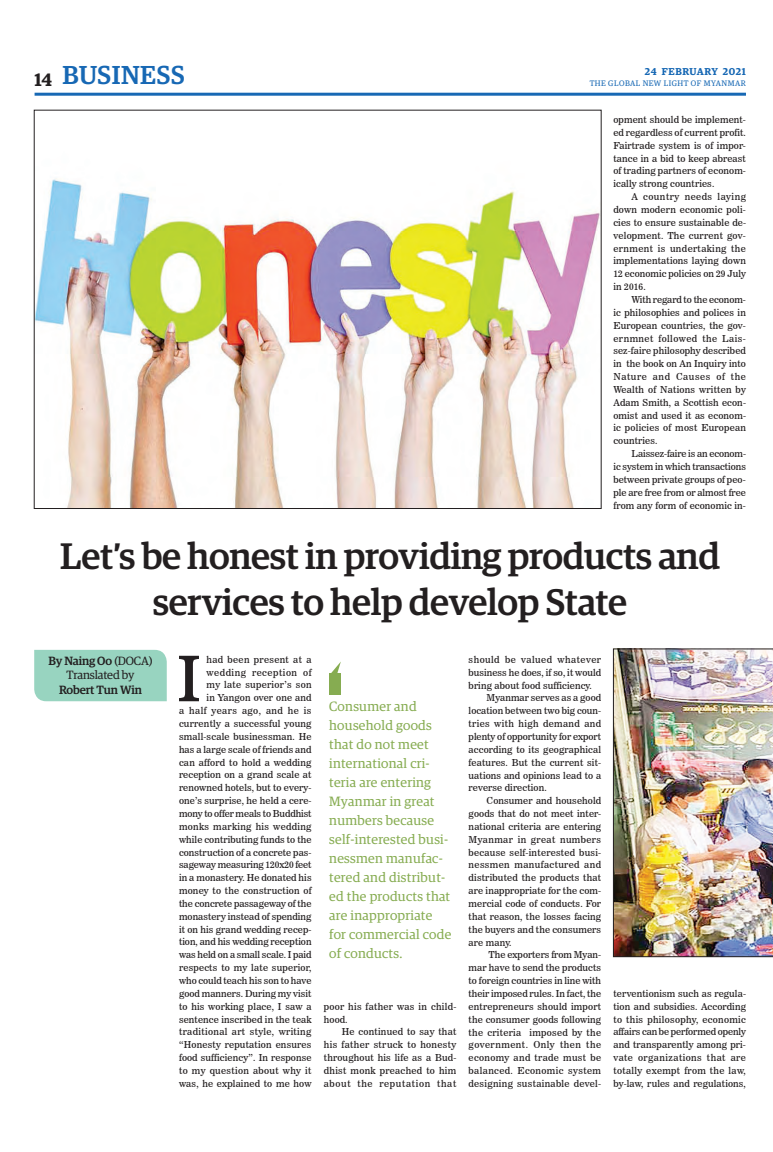
<style>
.page{position:relative;width:773px;height:1152px;background:#fff}
.page>*{position:absolute;margin:0;border:0;box-sizing:border-box;transform-origin:0 0}
.t1{font:62.4px "News 706 BT Roman C";color:#231f20}
.t2{font:500 37px/46.4px "Guardian Egyp";letter-spacing:-.01em;color:#231f20;text-align:center}
.t3{font:500 26px "Guardian Egyp";letter-spacing:.02em;color:#1768b4}
.t4{font:600 18px "Guardian Egyp";color:#231f20}
.t5{font:13.5px/19px "Guardian Egyp";letter-spacing:.02em;color:#86ac51}
.t6{font:12px/14.4px "Guardian Egyp";letter-spacing:-.01em;color:#231f20;text-align:center}
.t7{font:500 12px "Guardian Egyp";letter-spacing:-.01em;color:#231f20}
.t8{font:600 10px "Guardian Egyp";letter-spacing:.06em;color:#1768b4}
.t9{font:9.5px/12.9px "News 706 BT Roman C";letter-spacing:.01em;color:#231f20;text-align:justify}
.t10{font:9.5px "News 706 BT Roman C";letter-spacing:.035em;color:#231f20}
.t11{font:9.5px "News 706 BT Roman C";letter-spacing:.03em;color:#231f20}
.t12{font:9.5px "News 706 BT Roman C";letter-spacing:.045em;color:#231f20}
.t13{font:8px "Guardian Egyp";letter-spacing:.06em;color:#1768b4}
.s1{font-weight:500}
</style>
<div class="page">
<hr style="left:35px;top:93px;width:711px;height:3px;background:#1768b4">
<div style="left:34px;top:650px;width:133px;height:51px;background:#98d4c0"></div>
<img style="left:36px;top:178px;width:563px;height:329px">
<img style="left:613px;top:649px;width:160px;height:308px">
<div style="left:329px;top:673px;width:12px;height:21px;background:#86ac51"></div>
<svg style="left:331px;top:662px;width:10px;height:11px"></svg>
<h3 class="t4" style="left:35px;top:67px;width:19px">14</h3>
<h3 class="t3" style="left:62px;top:57px;width:124px">BUSINESS</h3>
<p class="t8" style="left:645px;top:64px;width:102px">24 FEBRUARY 2021</p>
<p class="t13" style="left:589px;top:78px;width:158px">THE GLOBAL NEW LIGHT OF MYANMAR</p>
<p class="t9" style="left:613px;top:113px;width:134px">opment should be implement&shy;ed regardless of current profit.<br>Fairtrade system is of impor&shy;tance in a bid to keep abreast of trading partners of econom&shy;ically strong countries.</p>
<p class="t9" style="left:613px;top:190px;width:134px;text-indent:18px">A country needs laying down modern economic poli&shy;cies to ensure sustainable de&shy;velopment. The current gov&shy;ernment is undertaking the implementations laying down 12 economic policies on 29 July in 2016.</p>
<p class="t9" style="left:613px;top:293px;width:134px;text-indent:18px">With regard to the econom&shy;ic philosophies and polices in European countries, the gov&shy;ernmnet followed the Lais&shy;sez-faire philosophy described in the book on An Inquiry into Nature and Causes of the Wealth of Nations written by Adam Smith, a Scottish econ&shy;omist and used it as econom&shy;ic policies of most European countries.</p>
<p class="t9" style="left:613px;top:447px;width:134px;text-indent:18px">Laissez-faire is an econom&shy;ic system in which transactions between private groups of peo&shy;ple are free from or almost free from any form of economic in-</p>
<h2 class="t2" style="left:60px;top:530px;width:661px">Let’s be honest in providing products and services to help develop State</h2>
<p class="t6" style="left:48px;top:653px;width:105px"><span class="s1">By Naing Oo</span> (DOCA)<br>Translated by</p>
<p class="t7" style="left:59px;top:681px;width:84px">Robert Tun Win</p>
<p class="t9" style="left:179px;top:653px;width:134px;text-align:right">had been present at a wedding reception of<br>my late superior’s son<br>in Yangon over one and<br>a half years ago, and he is currently a successful young small-scale businessman. He has a large scale of friends and can afford to hold a wedding reception on a grand scale at renowned hotels, but to every&shy;one’s surprise, he held a cere&shy;mony to offer meals to Buddhist monks marking his wedding while contributing funds to the construction of a concrete pas&shy;sageway measuring 120x20 feet in a monastery. He donated his money to the construction of the concrete passageway of the monastery instead of spending it on his grand wedding recep&shy;tion, and his wedding reception was held on a small scale. I paid respects to my late superior, who could teach his son to have good manners. During my visit to his working place, I saw a sentence inscribed in the teak traditional art style, writing “Honesty reputation ensures food sufficiency”. In response to my question about why it was, he explained to me how</p>
<h1 class="t1" style="left:177px;top:641px;width:25px">I</h1>
<p class="t5" style="left:329px;top:696px;width:124px">Consumer and household goods that do not meet international cri&shy;teria are entering<br>Myanmar in great numbers because self-interested busi&shy;nessmen manufac&shy;tered and distribut&shy;ed the products that are inappropriate for commercial code of conducts.</p>
<p class="t9" style="left:324px;top:1000px;width:134px">poor his father was in child&shy;hood.</p>
<p class="t9" style="left:324px;top:1026px;width:134px;text-indent:18px">He continued to say that his father struck to honesty throughout his life as a Bud&shy;dhist monk preached to him about the reputation that</p>
<p class="t12" style="left:468px;top:654px;width:134px">should be valued whatever</p>
<p class="t9" style="left:468px;top:666px;width:134px">business he does, if so, it would</p>
<p class="t9" style="left:468px;top:679px;width:125px">bring about food sufficiency.</p>
<p class="t9" style="left:486px;top:692px;width:116px">Myanmar serves as a good</p>
<p class="t9" style="left:468px;top:704px;width:134px">location between two big coun-</p>
<p class="t10" style="left:468px;top:718px;width:134px">tries with high demand and</p>
<p class="t9" style="left:468px;top:730px;width:134px">plenty of opportunity for export</p>
<p class="t9" style="left:468px;top:743px;width:134px">according to its geographical</p>
<p class="t9" style="left:468px;top:756px;width:134px">features. But the current sit-</p>
<p class="t9" style="left:468px;top:769px;width:134px">uations and opinions lead to a</p>
<p class="t9" style="left:468px;top:781px;width:80px">reverse direction.</p>
<p class="t9" style="left:486px;top:794px;width:116px">Consumer and household</p>
<p class="t9" style="left:468px;top:807px;width:134px">goods that do not meet inter-</p>
<p class="t9" style="left:468px;top:820px;width:134px">national criteria are entering</p>
<p class="t10" style="left:468px;top:834px;width:134px">Myanmar in great numbers</p>
<p class="t9" style="left:468px;top:846px;width:134px">because self-interested busi-</p>
<p class="t10" style="left:468px;top:859px;width:134px">nessmen manufactured and</p>
<p class="t9" style="left:468px;top:871px;width:134px">distributed the products that</p>
<p class="t9" style="left:468px;top:884px;width:134px">are inappropriate for the com-</p>
<p class="t9" style="left:468px;top:897px;width:134px">mercial code of conducts. For</p>
<p class="t9" style="left:468px;top:910px;width:134px">that reason, the losses facing</p>
<p class="t9" style="left:468px;top:923px;width:134px">the buyers and the consumers</p>
<p class="t9" style="left:468px;top:936px;width:44px">are many.</p>
<p class="t9" style="left:488px;top:949px;width:114px">The exporters from Myan-</p>
<p class="t9" style="left:468px;top:961px;width:134px">mar have to send the products</p>
<p class="t9" style="left:468px;top:974px;width:134px">to foreign countries in line with</p>
<p class="t9" style="left:468px;top:987px;width:134px">their imposed rules. In fact, the</p>
<p class="t9" style="left:468px;top:1000px;width:134px">entrepreneurs should import</p>
<p class="t9" style="left:468px;top:1013px;width:134px">the consumer goods following</p>
<p class="t11" style="left:468px;top:1026px;width:134px">the criteria imposed by the</p>
<p class="t12" style="left:468px;top:1039px;width:134px">government. Only then the</p>
<p class="t11" style="left:468px;top:1052px;width:134px">economy and trade must be</p>
<p class="t10" style="left:468px;top:1065px;width:134px">balanced. Economic system</p>
<p class="t11" style="left:468px;top:1078px;width:134px">designing sustainable devel-</p>
<p class="t9" style="left:613px;top:987px;width:134px">terventionism such as regula&shy;tion and subsidies. According to this philosophy, economic affairs can be performed openly and transparently among pri&shy;vate organizations that are totally exempt from the law, by-law, rules and regulations,</p>
</div>
